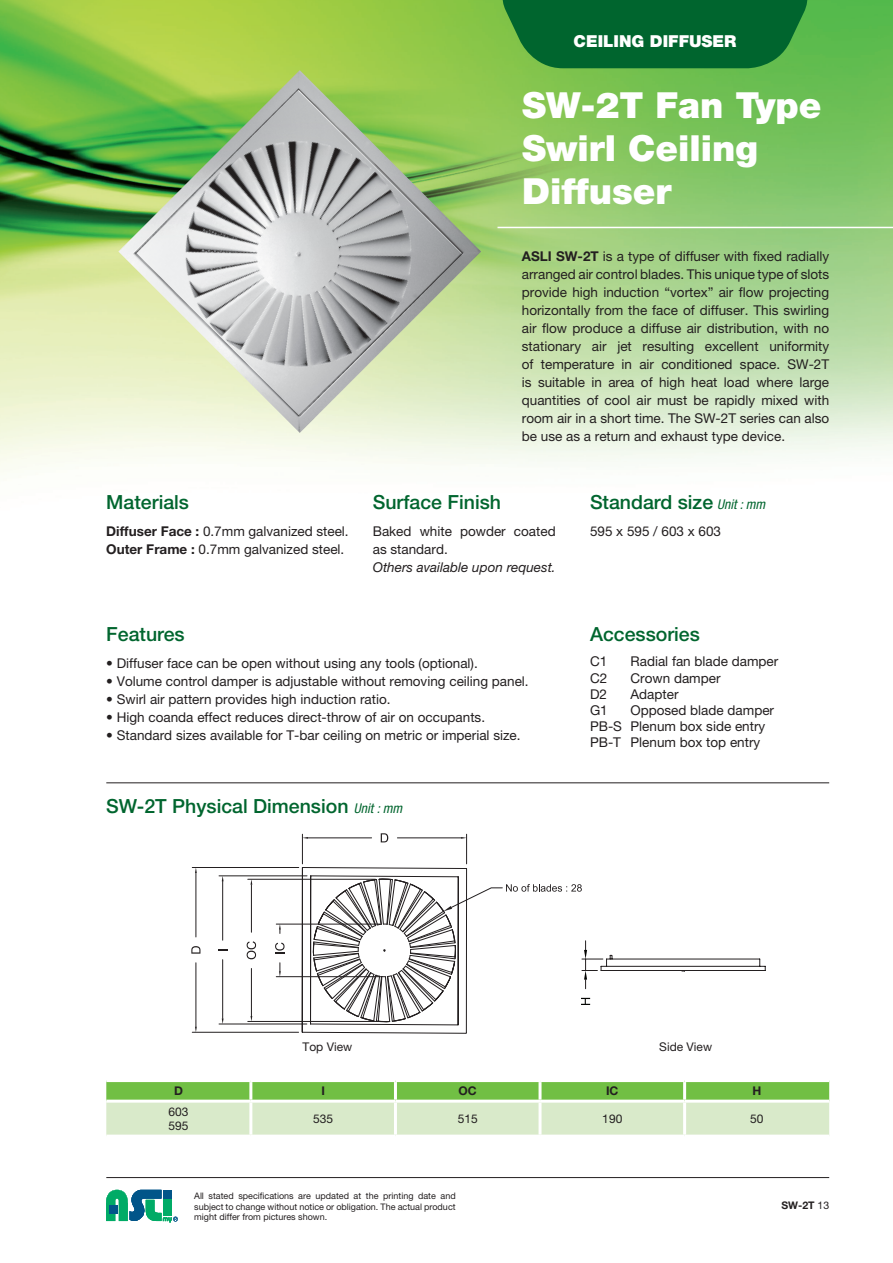
<style>
.page{position:relative;width:893px;height:1263px;background:#fff}
.page>*{position:absolute;margin:0;border:0;box-sizing:border-box;transform-origin:0 0}
.t1{font:900 36px/43.2px "Helvetica Neue LT Pro";color:#fff}
.t2{font:500 19.5px "Helvetica Neue LT Pro";color:#00652e}
.t3{font:900 16.5px "Helvetica Neue LT Pro";color:#fff}
.t4{font:13.5px/18px "Helvetica Neue LT Pro";color:#231f20}
.t5{font:italic 13.5px "Helvetica Neue LT Pro";color:#231f20}
.t6{font:12px/14.4px "Helvetica Neue LT Pro";color:#231f20}
.t7{font:700 12px "Helvetica Neue LT Pro";color:#231f20}
.t8{font:700 10.5px "Helvetica Neue LT Pro";color:#231f20}
.t9{font:9px/10.8px "Helvetica Neue LT Pro";color:#231f20;text-align:justify}
.s1{font-weight:700}
.s2{font-weight:400;font-style:italic;font-stretch:condensed;font-size:13.5px}
.s3{font-weight:400}
</style>
<div class="page">
<img style="left:0;top:0;width:893px;height:1190px">
<svg style="left:106px;top:1190px;width:72px;height:33px"></svg>
<svg style="left:493px;top:0;width:324px;height:68px;background:#117332"></svg>
<hr style="left:106px;top:1177px;width:723px;height:1px;background:#231f20">
<img style="left:0;top:0;width:1px;height:174px">
<hr style="left:497px;top:227px;width:396px;height:1px;background:#fff">
<hr style="left:106px;top:782px;width:723px;height:1px;background:#231f20">
<img style="left:118px;top:70px;width:363px;height:363px">
<svg style="left:106px;top:1082px;width:723px;height:52px;background:#b4da9a"></svg>
<hr style="left:106px;top:1100px;width:145px;height:3px;background:#fff">
<hr style="left:106px;top:1134px;width:145px;height:3px;background:#fff">
<hr style="left:106px;top:1079px;width:145px;height:3px;background:#fff">
<hr style="left:251px;top:1079px;width:144px;height:3px;background:#fff">
<hr style="left:249px;top:1082px;width:3px;height:18px;background:#fff">
<hr style="left:249px;top:1103px;width:3px;height:31px;background:#fff">
<hr style="left:395px;top:1079px;width:145px;height:3px;background:#fff">
<hr style="left:394px;top:1082px;width:3px;height:18px;background:#fff">
<hr style="left:394px;top:1103px;width:3px;height:31px;background:#fff">
<hr style="left:540px;top:1079px;width:145px;height:3px;background:#fff">
<svg style="left:538px;top:1082px;width:4px;height:18px"></svg>
<svg style="left:538px;top:1103px;width:4px;height:31px"></svg>
<hr style="left:685px;top:1079px;width:144px;height:3px;background:#fff">
<hr style="left:683px;top:1082px;width:3px;height:18px;background:#fff">
<hr style="left:683px;top:1103px;width:3px;height:31px;background:#fff">
<hr style="left:251px;top:1100px;width:144px;height:3px;background:#fff">
<hr style="left:251px;top:1134px;width:144px;height:3px;background:#fff">
<hr style="left:395px;top:1100px;width:145px;height:3px;background:#fff">
<hr style="left:395px;top:1134px;width:145px;height:3px;background:#fff">
<hr style="left:540px;top:1100px;width:145px;height:3px;background:#fff">
<hr style="left:540px;top:1134px;width:145px;height:3px;background:#fff">
<hr style="left:685px;top:1100px;width:144px;height:3px;background:#fff">
<hr style="left:685px;top:1134px;width:144px;height:3px;background:#fff">
<hr style="left:302px;top:834px;width:1px;height:30px;background:#231f20">
<hr style="left:466px;top:834px;width:1px;height:30px;background:#231f20">
<hr style="left:308px;top:838px;width:64px;height:1px;background:#231f20">
<hr style="left:397px;top:838px;width:64px;height:1px;background:#231f20">
<svg style="left:302px;top:837px;width:6px;height:2px"></svg>
<svg style="left:461px;top:837px;width:6px;height:2px"></svg>
<svg style="left:381px;top:833px;width:7px;height:9px"></svg>
<hr style="left:219px;top:875px;width:88px;height:1px;background:#231f20">
<hr style="left:219px;top:1024px;width:88px;height:1px;background:#231f20">
<hr style="left:222px;top:881px;width:1px;height:59px;background:#231f20">
<hr style="left:222px;top:960px;width:1px;height:58px;background:#231f20">
<svg style="left:222px;top:1018px;width:2px;height:6px"></svg>
<hr style="left:192px;top:867px;width:107px;height:1px;background:#231f20">
<hr style="left:192px;top:1032px;width:107px;height:1px;background:#231f20">
<hr style="left:196px;top:873px;width:1px;height:64px;background:#231f20">
<hr style="left:196px;top:963px;width:1px;height:64px;background:#231f20">
<svg style="left:191px;top:946px;width:9px;height:8px"></svg>
<hr style="left:276px;top:924px;width:104px;height:1px;background:#231f20">
<hr style="left:276px;top:976px;width:106px;height:1px;background:#231f20">
<svg style="left:279px;top:924px;width:2px;height:9px"></svg>
<svg style="left:279px;top:963px;width:2px;height:14px"></svg>
<svg style="left:275px;top:942px;width:10px;height:12px"></svg>
<hr style="left:248px;top:879px;width:127px;height:1px;background:#231f20">
<hr style="left:248px;top:1021px;width:130px;height:1px;background:#231f20">
<hr style="left:251px;top:885px;width:1px;height:47px;background:#231f20">
<hr style="left:251px;top:968px;width:1px;height:48px;background:#231f20">
<svg style="left:247px;top:941px;width:9px;height:18px"></svg>
<svg style="left:302px;top:867px;width:464px;height:167px"></svg>
<p class="t3" style="left:574px;top:31px;width:164px">CEILING DIFFUSER</p>
<h1 class="t1" style="left:522px;top:83px;width:301px">SW-2T Fan Type<br>Swirl Ceiling<br>Diffuser</h1>
<h2 class="t2" style="left:106px;top:491px;width:84px">Materials</h2>
<p class="t4" style="left:106px;top:522px;width:244px"><span class="s1">Diffuser Face :</span> 0.7mm galvanized steel.<br><span class="s1">Outer Frame :</span> 0.7mm galvanized steel.</p>
<p class="t4" style="left:522px;top:247px;width:309px;text-align:justify"><span class="s1">ASLI SW-2T</span> is a type of diffuser with fixed radially arranged air control blades. This unique type of slots provide high induction “vortex” air flow projecting horizontally from the face of diffuser. This swirling air flow produce a diffuse air distribution, with no stationary air jet resulting excellent uniformity of temperature in air conditioned space. SW-2T is suitable in area of high heat load where large quantities of cool air must be rapidly mixed with room air in a short time. The SW-2T series can also be use as a return and exhaust type device.</p>
<h2 class="t2" style="left:373px;top:491px;width:130px">Surface Finish</h2>
<p class="t4" style="left:373px;top:522px;width:184px">Baked white powder coated as standard.</p>
<p class="t5" style="left:373px;top:559px;width:184px">Others available upon request.</p>
<h2 class="t2" style="left:590px;top:491px;width:177px">Standard size <span class="s2">Unit : mm</span></h2>
<p class="t4" style="left:590px;top:522px;width:133px">595 x 595 / 603 x 603</p>
<h2 class="t2" style="left:106px;top:623px;width:80px">Features</h2>
<p class="t4" style="left:106px;top:654px;width:373px">• Diffuser face can be open without using any tools (optional).</p>
<p class="t4" style="left:106px;top:672px;width:424px">• Volume control damper is adjustable without removing ceiling panel.</p>
<p class="t4" style="left:106px;top:690px;width:286px">• Swirl air pattern provides high induction ratio.</p>
<p class="t4" style="left:106px;top:708px;width:380px">• High coanda effect reduces direct-throw of air on occupants.</p>
<p class="t4" style="left:106px;top:726px;width:416px">• Standard sizes available for T-bar ceiling on metric or imperial size.</p>
<h2 class="t2" style="left:106px;top:795px;width:297px">SW-2T Physical Dimension <span class="s2">Unit : mm</span></h2>
<h2 class="t2" style="left:590px;top:623px;width:111px">Accessories</h2>
<p class="t4" style="left:590px;top:652px;width:19px">C1</p>
<p class="t4" style="left:630px;top:652px;width:149px">Radial fan blade damper</p>
<p class="t4" style="left:590px;top:669px;width:19px">C2</p>
<p class="t4" style="left:630px;top:669px;width:92px">Crown damper</p>
<p class="t4" style="left:590px;top:685px;width:19px">D2</p>
<p class="t4" style="left:630px;top:685px;width:50px">Adapter</p>
<p class="t4" style="left:590px;top:701px;width:19px">G1</p>
<p class="t4" style="left:590px;top:702px;width:186px;line-height:16.2px;text-indent:40px">Opposed blade damper<br>PB-S Plenum box side entry<br>PB-T Plenum box top entry</p>
<p class="t6" style="left:303px;top:1039px;width:51px">Top View</p>
<p class="t6" style="left:659px;top:1039px;width:54px">Side View</p>
<p class="t7" style="left:174px;top:1083px;width:10px">D</p>
<p class="t7" style="left:321px;top:1083px;width:5px">I</p>
<p class="t7" style="left:459px;top:1083px;width:20px">OC</p>
<p class="t7" style="left:606px;top:1083px;width:14px">IC</p>
<p class="t7" style="left:752px;top:1083px;width:10px">H</p>
<p class="t6" style="left:169px;top:1104px;width:22px">603<br>595</p>
<p class="t6" style="left:313px;top:1111px;width:22px">535</p>
<p class="t6" style="left:458px;top:1111px;width:22px">515</p>
<p class="t6" style="left:602px;top:1111px;width:22px">190</p>
<p class="t6" style="left:750px;top:1111px;width:15px">50</p>
<p class="t9" style="left:194px;top:1190px;width:263px">All stated specifications are updated at the printing date and subject to change without notice or obligation. The actual product might differ from pictures shown.</p>
<p class="t8" style="left:781px;top:1199px;width:49px">SW-2T <span class="s3">13</span></p>
</div>
